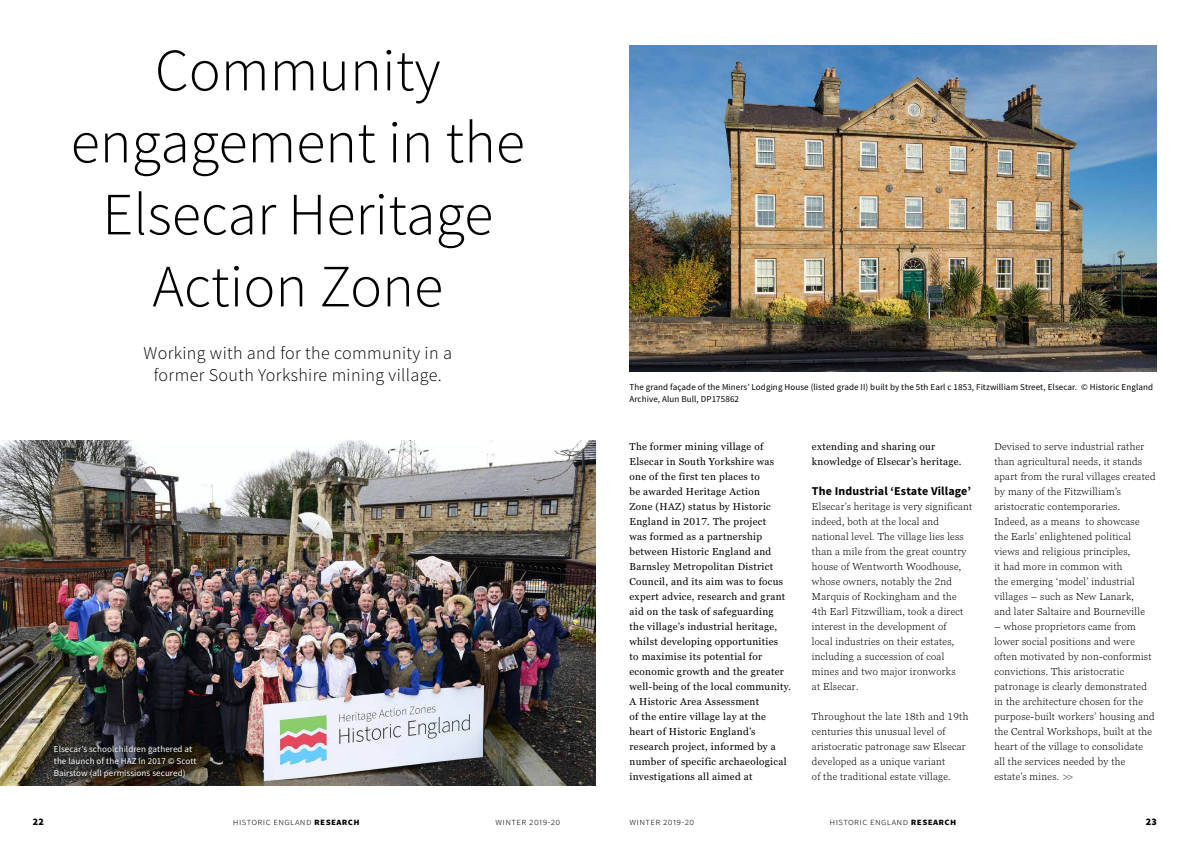
<style>
.page{position:relative;width:1191px;height:842px;background:#fff}
.page>*{position:absolute;margin:0;border:0;box-sizing:border-box;transform-origin:0 0}
.Heading{font:300 60px/72px "Source Sans Pro";color:#000;text-align:center}
.Standfirst{font:300 18px/21.6px "Source Sans Pro";letter-spacing:.02em;color:#000;text-align:center}
.Para_Heading{font:700 12px "Source Sans Pro";letter-spacing:.01em;color:#000}
.Body_Text{font:300 10px/15px "Georgia Pro";letter-spacing:.03em;color:#000}
.Intro_Body_Text{font:10px/15px "Georgia Pro";letter-spacing:.03em;color:#000}
.t1{font:300 10px "Source Sans Pro";letter-spacing:.04em;color:#000}
.t2{font:900 10px "Source Sans Pro";color:#000}
.Image_Captions{font:9px/12px "Source Sans Pro";letter-spacing:.01em;color:#000}
.Image_Captions-2{font:9px/12px "Source Sans Pro";letter-spacing:.01em;color:#fff}
.s1{font-weight:700;color:#757a7c}
.s2{font-weight:700}
</style>
<div class="page">
<img style="left:0;top:440px;width:595px;height:345px">
<div style="left:49px;top:741px;width:152px;height:42px;background:#000;opacity:.75"></div>
<img style="left:629px;top:45px;width:528px;height:326px">
<p class="Heading" style="left:71px;top:35px;width:455px">Community engagement in the<br>Elsecar Heritage<br>Action Zone</p>
<p class="Standfirst" style="left:143px;top:342px;width:310px">Working with and for the community in a former South Yorkshire mining village.</p>
<p class="Image_Captions-2" style="left:54px;top:743px;width:144px">Elsecar’s schoolchildren gathered at the launch of the HAZ in 2017 © Scott<br>Bairstow (all permissions secured)</p>
<p class="Image_Captions" style="left:629px;top:381px;width:525px">The grand façade of the Miners’ Lodging House (listed grade II) built by the 5th Earl c 1853, Fitzwilliam Street, Elsecar. © Historic England<br>Archive, Alun Bull, DP175862</p>
<p class="Intro_Body_Text" style="left:629px;top:440px;width:163px">The former mining village of<br>Elsecar in South Yorkshire was one of the first ten places to<br>be awarded Heritage Action<br>Zone (HAZ) status by Historic<br>England in 2017. The project<br>was formed as a partnership between Historic England and<br>Barnsley Metropolitan District<br>Council, and its aim was to focus expert advice, research and grant aid on the task of safeguarding<br>the village’s industrial heritage, whilst developing opportunities<br>to maximise its potential for economic growth and the greater well-being of the local community.<br>A Historic Area Assessment<br>of the entire village lay at the heart of Historic England’s research project, informed by a number of specific archaeological investigations all aimed at</p>
<p class="Intro_Body_Text" style="left:812px;top:440px;width:151px">extending and sharing our knowledge of Elsecar’s heritage.</p>
<p class="Body_Text" style="left:994px;top:440px;width:163px">Devised to serve industrial rather than agricultural needs, it stands apart from the rural villages created by many of the Fitzwilliam’s aristocratic contemporaries.<br>Indeed, as a means to showcase the Earls’ enlightened political views and religious principles,<br>it had more in common with<br>the emerging ‘model’ industrial villages – such as New Lanark,<br>and later Saltaire and Bourneville</p>
<p class="Body_Text" style="left:994px;top:620px;width:162px">– whose proprietors came from lower social positions and were often motivated by non-conformist convictions. This aristocratic patronage is clearly demonstrated in the architecture chosen for the purpose-built workers’ housing and the Central Workshops, built at the heart of the village to consolidate all the services needed by the estate’s mines. <span class="s1">&gt;&gt;</span></p>
<p class="Para_Heading" style="left:812px;top:484px;width:161px">The Industrial ‘Estate Village’</p>
<p class="Body_Text" style="left:812px;top:500px;width:162px">Elsecar’s heritage is very significant indeed, both at the local and national level. The village lies less than a mile from the great country house of Wentworth Woodhouse, whose owners, notably the 2nd<br>Marquis of Rockingham and the<br>4th Earl Fitzwilliam, took a direct interest in the development of<br>local industries on their estates, including a succession of coal mines and two major ironworks<br>at Elsecar.</p>
<p class="Body_Text" style="left:812px;top:710px;width:158px">Throughout the late 18th and 19th centuries this unusual level of aristocratic patronage saw Elsecar developed as a unique variant<br>of the traditional estate village.</p>
<p class="t2" style="left:33px;top:815px;width:13px">22</p>
<p class="t1" style="left:233px;top:816px;width:128px">historic england <span class="s2">research</span></p>
<p class="t1" style="left:495px;top:816px;width:66px">winter 2019-20</p>
<p class="t1" style="left:629px;top:816px;width:66px">winter 2019-20</p>
<p class="t1" style="left:829px;top:816px;width:128px">historic england <span class="s2">research</span></p>
<p class="t2" style="left:1145px;top:815px;width:13px">23</p>
</div>
